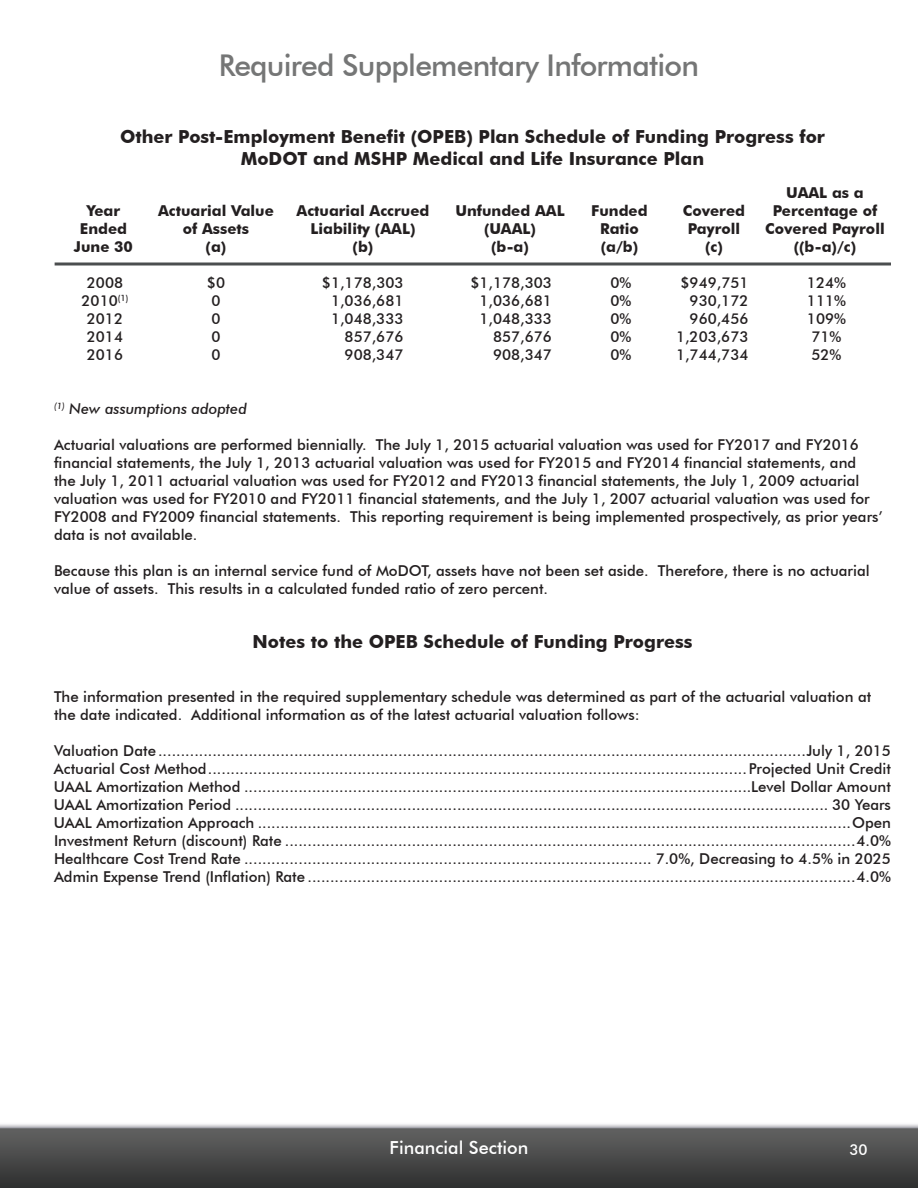
<style>
.page{position:relative;width:918px;height:1188px;background:#fff}
.page>*{position:absolute;margin:0;border:0;box-sizing:border-box;transform-origin:0 0}
.t1{font:500 30px "Futura BT";letter-spacing:-.025em;color:#757676}
.t2{font:700 18px/21.6px "Futura BT";color:#231f20;text-align:center}
.t3{font:500 18px "Futura BT";color:#fff}
.t4{font:500 15px/18px "Futura BT";color:#231f20}
.t5{font:700 15px "Futura BT";color:#231f20}
.t6{font:italic 500 15px "Futura BT";color:#231f20}
.t7{font:500 15px "Futura BT";color:#fff}
</style>
<div class="page">
<img style="left:0;top:1124px;width:918px;height:64px">
<svg style="left:55px;top:262px;width:836px;height:4px;background:#777a7a"></svg>
<h1 class="t1" style="left:219px;top:47px;width:482px">Required Supplementary Information</h1>
<p class="t2" style="left:120px;top:126px;width:706px">Other Post-Employment Benefit (OPEB) Plan Schedule of Funding Progress for<br>MoDOT and MSHP Medical and Life Insurance Plan</p>
<p class="t5" style="left:786px;top:184px;width:79px">UAAL as a</p>
<p class="t5" style="left:87px;top:202px;width:35px">Year</p>
<p class="t5" style="left:158px;top:202px;width:117px">Actuarial Value</p>
<p class="t5" style="left:297px;top:202px;width:134px">Actuarial Accrued</p>
<p class="t5" style="left:455px;top:202px;width:111px">Unfunded AAL</p>
<p class="t5" style="left:591px;top:202px;width:58px">Funded</p>
<p class="t5" style="left:683px;top:202px;width:64px">Covered</p>
<p class="t5" style="left:773px;top:202px;width:106px">Percentage of</p>
<p class="t5" style="left:80px;top:220px;width:49px">Ended</p>
<p class="t5" style="left:183px;top:220px;width:68px">of Assets</p>
<p class="t5" style="left:311px;top:220px;width:107px">Liability (AAL)</p>
<p class="t5" style="left:484px;top:220px;width:53px">(UAAL)</p>
<p class="t5" style="left:600px;top:220px;width:40px">Ratio</p>
<p class="t5" style="left:688px;top:220px;width:54px">Payroll</p>
<p class="t5" style="left:765px;top:220px;width:121px">Covered Payroll</p>
<p class="t5" style="left:74px;top:238px;width:61px">June 30</p>
<p class="t5" style="left:206px;top:238px;width:22px">(a)</p>
<p class="t5" style="left:353px;top:238px;width:22px">(b)</p>
<p class="t5" style="left:491px;top:238px;width:39px">(b-a)</p>
<p class="t5" style="left:601px;top:238px;width:39px">(a/b)</p>
<p class="t5" style="left:705px;top:238px;width:19px">(c)</p>
<p class="t5" style="left:794px;top:238px;width:64px">((b-a)/c)</p>
<p class="t4" style="left:87px;top:274px;width:38px">2008</p>
<p class="t4" style="left:207px;top:274px;width:20px">$0</p>
<p class="t4" style="left:322px;top:274px;width:83px">$1,178,303</p>
<p class="t4" style="left:470px;top:274px;width:83px">$1,178,303</p>
<p class="t4" style="left:611px;top:274px;width:22px">0%</p>
<p class="t4" style="left:681px;top:274px;width:69px">$949,751</p>
<p class="t4" style="left:807px;top:274px;width:41px">124%</p>
<p class="t4" style="left:82px;top:292px;width:48px">2010<sup>(1)</sup></p>
<p class="t4" style="left:211px;top:292px;width:11px">0</p>
<p class="t4" style="left:331px;top:292px;width:74px">1,036,681</p>
<p class="t4" style="left:480px;top:292px;width:74px">1,036,681</p>
<p class="t4" style="left:611px;top:292px;width:22px">0%</p>
<p class="t4" style="left:690px;top:292px;width:60px">930,172</p>
<p class="t4" style="left:807px;top:292px;width:41px">111%</p>
<p class="t4" style="left:87px;top:310px;width:38px">2012</p>
<p class="t4" style="left:211px;top:310px;width:11px">0</p>
<p class="t4" style="left:331px;top:310px;width:74px">1,048,333</p>
<p class="t4" style="left:480px;top:310px;width:74px">1,048,333</p>
<p class="t4" style="left:611px;top:310px;width:22px">0%</p>
<p class="t4" style="left:690px;top:310px;width:60px">960,456</p>
<p class="t4" style="left:807px;top:310px;width:41px">109%</p>
<p class="t4" style="left:87px;top:328px;width:38px">2014</p>
<p class="t4" style="left:211px;top:328px;width:11px">0</p>
<p class="t4" style="left:345px;top:328px;width:60px">857,676</p>
<p class="t4" style="left:493px;top:328px;width:60px">857,676</p>
<p class="t4" style="left:611px;top:328px;width:22px">0%</p>
<p class="t4" style="left:676px;top:328px;width:74px">1,203,673</p>
<p class="t4" style="left:811px;top:328px;width:32px">71%</p>
<p class="t4" style="left:87px;top:346px;width:38px">2016</p>
<p class="t4" style="left:211px;top:346px;width:11px">0</p>
<p class="t4" style="left:345px;top:346px;width:60px">908,347</p>
<p class="t4" style="left:493px;top:346px;width:60px">908,347</p>
<p class="t4" style="left:611px;top:346px;width:22px">0%</p>
<p class="t4" style="left:676px;top:346px;width:74px">1,744,734</p>
<p class="t4" style="left:811px;top:346px;width:32px">52%</p>
<p class="t6" style="left:54px;top:400px;width:195px"><sup>(1)</sup> New assumptions adopted</p>
<p class="t4" style="left:54px;top:436px;width:831px">Actuarial valuations are performed biennially. The July 1, 2015 actuarial valuation was used for FY2017 and FY2016 financial statements, the July 1, 2013 actuarial valuation was used for FY2015 and FY2014 financial statements, and<br>the July 1, 2011 actuarial valuation was used for FY2012 and FY2013 financial statements, the July 1, 2009 actuarial valuation was used for FY2010 and FY2011 financial statements, and the July 1, 2007 actuarial valuation was used for FY2008 and FY2009 financial statements. This reporting requirement is being implemented prospectively, as prior years’ data is not available.</p>
<p class="t4" style="left:54px;top:562px;width:817px">Because this plan is an internal service fund of MoDOT, assets have not been set aside. Therefore, there is no actuarial value of assets. This results in a calculated funded ratio of zero percent.</p>
<p class="t2" style="left:253px;top:631px;width:441px">Notes to the OPEB Schedule of Funding Progress</p>
<p class="t4" style="left:54px;top:688px;width:819px">The information presented in the required supplementary schedule was determined as part of the actuarial valuation at the date indicated. Additional information as of the latest actuarial valuation follows:</p>
<p class="t4" style="left:54px;top:742px;width:839px;text-align:justify">Valuation Date...............................................................................................................................................July 1, 2015<br>Actuarial Cost Method.......................................................................................................................Projected Unit Credit UAAL Amortization Method ................................................................................................................Level Dollar Amount UAAL Amortization Period ................................................................................................................................... 30 Years UAAL Amortization Approach ...................................................................................................................................Open Investment Return (discount) Rate ..............................................................................................................................4.0% Healthcare Cost Trend Rate .......................................................................................... 7.0%, Decreasing to 4.5% in 2025<br>Admin Expense Trend (Inflation) Rate .........................................................................................................................4.0%</p>
<p class="t3" style="left:390px;top:1137px;width:140px">Financial Section</p>
<p class="t7" style="left:849px;top:1141px;width:20px">30</p>
</div>
